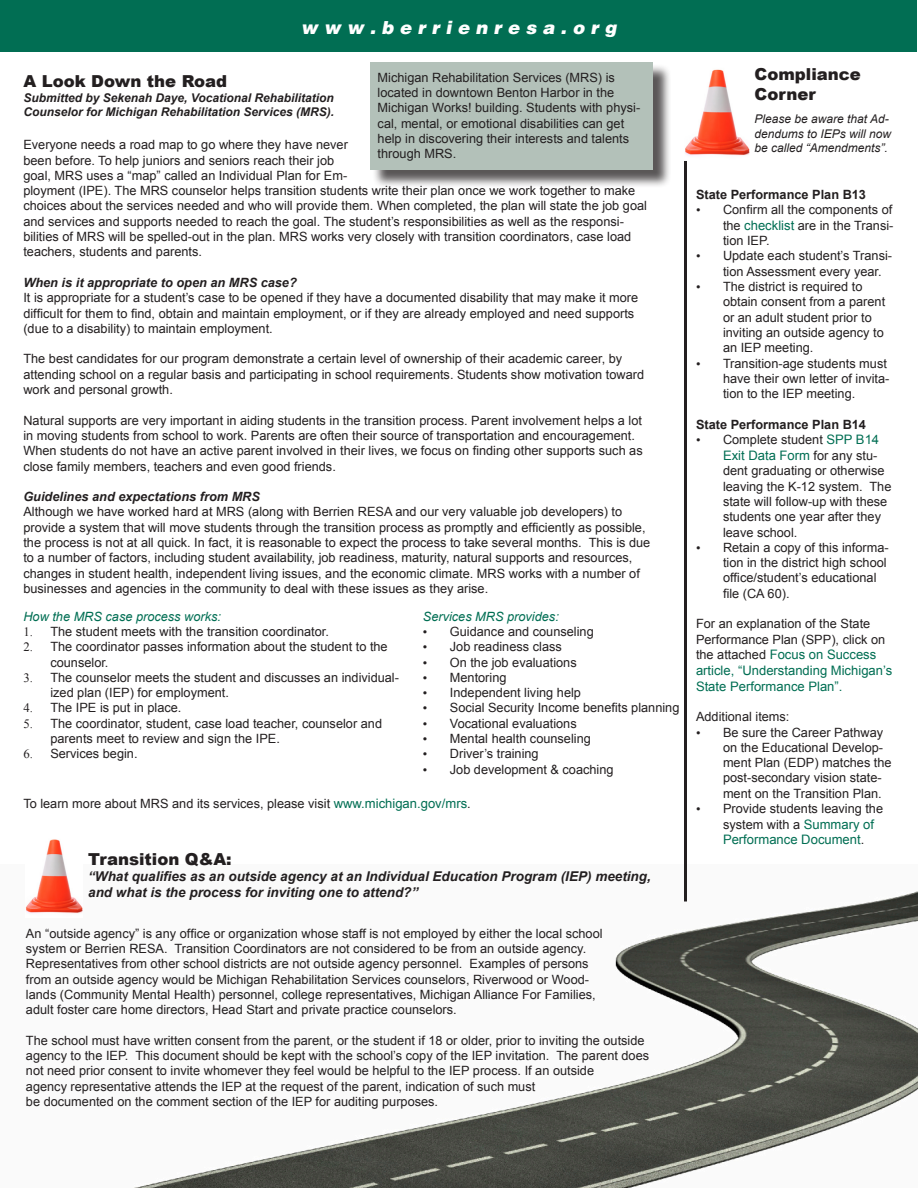
<style>
.page{position:relative;width:918px;height:1188px;background:#fff}
.page>*{position:absolute;margin:0;border:0;box-sizing:border-box;transform-origin:0 0}
.t1{font:18px "Airbus Special";color:#fff}
.t2{font:900 16.5px/19.8px "Arial";color:#231f20}
.t3{font:italic 700 13.5px/16.2px "Arial";color:#231f20}
.t4{font:13.05px/15.6px "Arial";color:#016e53}
.t5{font:12.75px/15.3px "Arial";color:#231f20}
.t6{font:italic 700 12.75px "Arial";color:#231f20}
.t7{font:700 12.75px "Arial";color:#231f20}
.t8{font:italic 12.75px "Arial";color:#016e53}
.t9{font:italic 700 12px/14.4px "Arial";color:#231f20}
.t10{font:italic 12px/14.4px "Arial";color:#231f20}
.s1{font-family:"Times New Roman"}
.s2{font-size:13.05px;color:#016e53}
.s3{font-size:12.75px;color:#231f20}
</style>
<div class="page">
<img style="left:685px;top:69px;width:65px;height:87px">
<img style="left:25px;top:891px;width:893px;height:297px">
<div style="left:1px;top:0;width:916px;height:52px;background:#016e53"></div>
<hr style="left:684px;top:161px;width:3px;height:740px;background:#231f20">
<div style="left:372px;top:64px;width:299px;height:125px;background:#231f20;opacity:.75"></div>
<div style="left:370px;top:62px;width:282px;height:108px;background:#b3c1b9"></div>
<img style="left:26px;top:839px;width:56px;height:79px">
<p class="t1" style="left:301px;top:18px;width:317px">w w w . b e r r i e n r e s a . o r g</p>
<p class="t5" style="left:378px;top:70px;width:264px">Michigan Rehabilitation Services (MRS) is located in downtown Benton Harbor in the Michigan Works! building. Students with physi&shy;cal, mental, or emotional disabilities can get help in discovering their interests and talents through MRS.</p>
<p class="t2" style="left:23px;top:71px;width:205px">A Look Down the Road</p>
<p class="t9" style="left:23px;top:91px;width:312px">Submitted by Sekenah Daye, Vocational Rehabilitation<br>Counselor for Michigan Rehabilitation Services (MRS).</p>
<p class="t5" style="left:23px;top:137px;width:625px">Everyone needs a road map to go where they have never<br>been before. To help juniors and seniors reach their job<br>goal, MRS uses a “map” called an Individual Plan for Em-<br>ployment (IPE). The MRS counselor helps transition students write their plan once we work together to make choices about the services needed and who will provide them. When completed, the plan will state the job goal and services and supports needed to reach the goal. The student’s responsibilities as well as the responsi&shy;bilities of MRS will be spelled-out in the plan. MRS works very closely with transition coordinators, case load teachers, students and parents.</p>
<p class="t6" style="left:23px;top:274px;width:275px">When is it appropriate to open an MRS case?</p>
<p class="t5" style="left:23px;top:290px;width:616px">It is appropriate for a student’s case to be opened if they have a documented disability that may make it more difficult for them to find, obtain and maintain employment, or if they are already employed and need supports (due to a disability) to maintain employment.</p>
<p class="t5" style="left:23px;top:351px;width:622px">The best candidates for our program demonstrate a certain level of ownership of their academic career, by attending school on a regular basis and participating in school requirements. Students show motivation toward work and personal growth.</p>
<p class="t5" style="left:23px;top:413px;width:621px">Natural supports are very important in aiding students in the transition process. Parent involvement helps a lot in moving students from school to work. Parents are often their source of transportation and encouragement.<br>When students do not have an active parent involved in their lives, we focus on finding other supports such as close family members, teachers and even good friends.</p>
<p class="t6" style="left:23px;top:488px;width:238px">Guidelines and expectations from MRS</p>
<p class="t5" style="left:23px;top:504px;width:628px">Although we have worked hard at MRS (along with Berrien RESA and our very valuable job developers) to provide a system that will move students through the transition process as promptly and efficiently as possible, the process is not at all quick. In fact, it is reasonable to expect the process to take several months. This is due to a number of factors, including student availability, job readiness, maturity, natural supports and resources, changes in student health, independent living issues, and the economic climate. MRS works with a number of businesses and agencies in the community to deal with these issues as they arise.</p>
<p class="t8" style="left:23px;top:608px;width:199px">How the MRS case process works:</p>
<p class="t5" style="left:23px;top:624px;width:307px"><span class="s1">1.</span> The student meets with the transition coordinator.</p>
<p class="t5" style="left:50px;top:639px;width:339px;text-indent:-27px"><span class="s1">2.</span> The coordinator passes information about the student to the counselor.</p>
<p class="t5" style="left:50px;top:670px;width:350px;text-indent:-27px"><span class="s1">3.</span> The counselor meets the student and discusses an individual&shy;ized plan (IEP) for employment.</p>
<p class="t5" style="left:23px;top:700px;width:160px"><span class="s1">4.</span> The IPE is put in place.</p>
<p class="t5" style="left:50px;top:716px;width:333px;text-indent:-27px"><span class="s1">5.</span> The coordinator, student, case load teacher, counselor and parents meet to review and sign the IPE.</p>
<p class="t5" style="left:23px;top:746px;width:116px"><span class="s1">6.</span> Services begin.</p>
<p class="t8" style="left:423px;top:608px;width:138px">Services MRS provides:</p>
<p class="t5" style="left:423px;top:624px;width:172px"><span class="s1">•</span> Guidance and counseling</p>
<p class="t5" style="left:423px;top:639px;width:140px"><span class="s1">•</span> Job readiness class</p>
<p class="t5" style="left:423px;top:655px;width:155px"><span class="s1">•</span> On the job evaluations</p>
<p class="t5" style="left:423px;top:670px;width:85px"><span class="s1">•</span> Mentoring</p>
<p class="t5" style="left:423px;top:685px;width:160px"><span class="s1">•</span> Independent living help</p>
<p class="t5" style="left:423px;top:700px;width:258px"><span class="s1">•</span> Social Security Income benefits planning</p>
<p class="t5" style="left:423px;top:716px;width:155px"><span class="s1">•</span> Vocational evaluations</p>
<p class="t5" style="left:423px;top:731px;width:170px"><span class="s1">•</span> Mental health counseling</p>
<p class="t5" style="left:423px;top:746px;width:117px"><span class="s1">•</span> Driver’s training</p>
<p class="t5" style="left:423px;top:762px;width:192px"><span class="s1">•</span> Job development &amp; coaching</p>
<p class="t5" style="left:23px;top:796px;width:449px">To learn more about MRS and its services, please visit <span class="s2">www.michigan.gov/mrs</span>.</p>
<p class="t2" style="left:88px;top:848px;width:145px">Transition Q&amp;A:</p>
<p class="t3" style="left:88px;top:868px;width:564px">“What qualifies as an outside agency at an Individual Education Program (IEP) meeting, and what is the process for inviting one to attend?”</p>
<p class="t5" style="left:26px;top:926px;width:578px">An “outside agency” is any office or organization whose staff is not employed by either the local school system or Berrien RESA. Transition Coordinators are not considered to be from an outside agency.<br>Representatives from other school districts are not outside agency personnel. Examples of persons from an outside agency would be Michigan Rehabilitation Services counselors, Riverwood or Wood&shy;lands (Community Mental Health) personnel, college representatives, Michigan Alliance For Families, adult foster care home directors, Head Start and private practice counselors.</p>
<p class="t5" style="left:26px;top:1033px;width:625px">The school must have written consent from the parent, or the student if 18 or older, prior to inviting the outside agency to the IEP. This document should be kept with the school’s copy of the IEP invitation. The parent does not need prior consent to invite whomever they feel would be helpful to the IEP process. If an outside<br>agency representative attends the IEP at the request of the parent, indication of such must<br>be documented on the comment section of the IEP for auditing purposes.</p>
<p class="t2" style="left:754px;top:64px;width:108px">Compliance<br>Corner</p>
<p class="t10" style="left:754px;top:112px;width:138px">Please be aware that Ad&shy;dendums to IEPs will now be called “Amendments”.</p>
<p class="t7" style="left:696px;top:186px;width:172px">State Performance Plan B13</p>
<p class="t5" style="left:723px;top:202px;width:172px;text-align:justify;text-indent:-27px"><span class="s1">•</span> Confirm all the components of the <span class="s2">checklist</span> are in the Transi&shy;tion IEP.</p>
<p class="t5" style="left:723px;top:248px;width:171px;text-indent:-27px"><span class="s1">•</span> Update each student’s Transi&shy;tion Assessment every year.</p>
<p class="t5" style="left:723px;top:279px;width:164px;text-indent:-27px"><span class="s1">•</span> The district is required to obtain consent from a parent or an adult student prior to inviting an outside agency to an IEP meeting.</p>
<p class="t5" style="left:723px;top:356px;width:168px;text-indent:-27px"><span class="s1">•</span> Transition-age students must have their own letter of invita&shy;tion to the IEP meeting.</p>
<p class="t7" style="left:696px;top:416px;width:172px">State Performance Plan B14</p>
<p class="t5" style="left:696px;top:432px;width:185px"><span class="s1">•</span> Complete student <span class="s2">SPP B14</span></p>
<p class="t4" style="left:723px;top:448px;width:156px">Exit Data Form <span class="s3">for any stu-</span></p>
<p class="t5" style="left:723px;top:463px;width:170px">dent graduating or otherwise leaving the K-12 system. The state will follow-up with these students one year after they leave school.</p>
<p class="t5" style="left:723px;top:540px;width:167px;text-indent:-27px"><span class="s1">•</span> Retain a copy of this informa&shy;tion in the district high school office/student’s educational file (CA 60).</p>
<p class="t5" style="left:696px;top:616px;width:191px">For an explanation of the State<br>Performance Plan (SPP), click on</p>
<p class="t4" style="left:696px;top:647px;width:198px"><span class="s3">the attached</span> Focus on Success article, “Understanding Michigan’s<br>State Performance Plan”.</p>
<p class="t5" style="left:696px;top:709px;width:95px">Additional items:</p>
<p class="t5" style="left:723px;top:725px;width:170px;text-indent:-27px"><span class="s1">•</span> Be sure the Career Pathway on the Educational Develop&shy;ment Plan (EDP) matches the post-secondary vision state&shy;ment on the Transition Plan.</p>
<p class="t5" style="left:723px;top:801px;width:162px;text-indent:-27px"><span class="s1">•</span> Provide students leaving the system with a <span class="s2">Summary of</span></p>
<p class="t4" style="left:723px;top:832px;width:143px">Performance Document<span class="s3">.</span></p>
</div>
